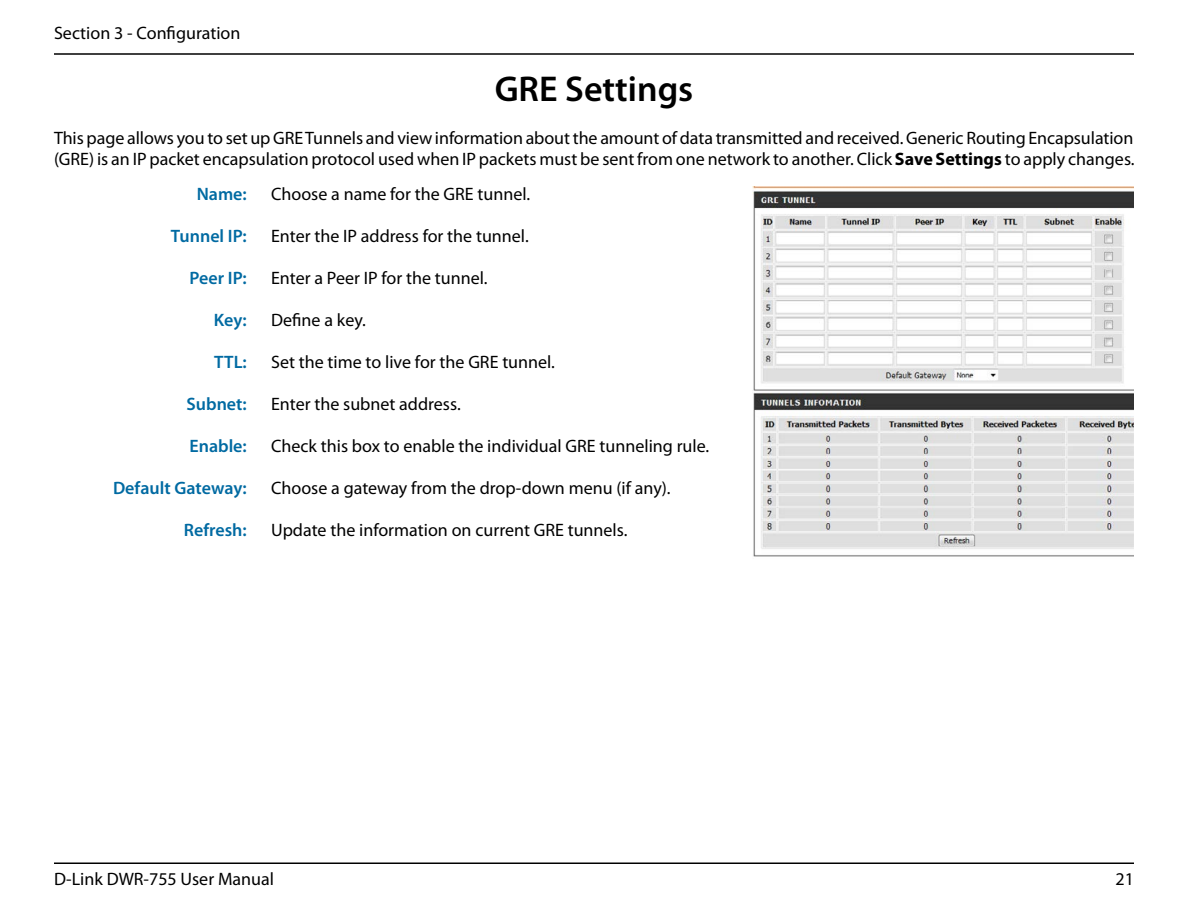
<style>
.page{position:relative;width:1188px;height:918px;background:#fff}
.page>*{position:absolute;margin:0;border:0;box-sizing:border-box;transform-origin:0 0}
.t1{font:600 36px "Myriad Pro";color:#000}
.t2{font:18px/21px "Myriad Pro";color:#000}
.t3{font:600 18px "Myriad Pro";color:#006aa2}
.s1{font-weight:700}
</style>
<div class="page">
<hr style="left:54px;top:53px;width:1080px;height:2px;background:#000">
<hr style="left:54px;top:862px;width:1080px;height:2px;background:#000">
<img style="left:753px;top:187px;width:381px;height:370px">
<p class="t2" style="left:54px;top:22px;width:188px">Section 3 - Configuration</p>
<h1 class="t1" style="left:495px;top:66px;width:200px">GRE Settings</h1>
<p class="t2" style="left:54px;top:127px;width:1082px">This page allows you to set up GRE Tunnels and view information about the amount of data transmitted and received. Generic Routing Encapsulation (GRE) is an IP packet encapsulation protocol used when IP packets must be sent from one network to another. Click <span class="s1">Save Settings</span> to apply changes.</p>
<p class="t2" style="left:271px;top:184px;width:261px">Choose a name for the GRE tunnel.</p>
<p class="t2" style="left:271px;top:226px;width:259px">Enter the IP address for the tunnel.</p>
<p class="t2" style="left:271px;top:268px;width:218px">Enter a Peer IP for the tunnel.</p>
<p class="t2" style="left:271px;top:310px;width:96px">Define a key.</p>
<p class="t2" style="left:271px;top:352px;width:285px">Set the time to live for the GRE tunnel.</p>
<p class="t2" style="left:271px;top:394px;width:191px">Enter the subnet address.</p>
<p class="t2" style="left:271px;top:436px;width:440px">Check this box to enable the individual GRE tunneling rule.</p>
<p class="t2" style="left:271px;top:478px;width:401px">Choose a gateway from the drop-down menu (if any).</p>
<p class="t2" style="left:271px;top:520px;width:358px">Update the information on current GRE tunnels.</p>
<p class="t3" style="left:197px;top:183px;width:52px">Name:</p>
<p class="t3" style="left:171px;top:225px;width:77px">Tunnel IP:</p>
<p class="t3" style="left:190px;top:267px;width:59px">Peer IP:</p>
<p class="t3" style="left:214px;top:309px;width:35px">Key:</p>
<p class="t3" style="left:214px;top:351px;width:34px">TTL:</p>
<p class="t3" style="left:187px;top:393px;width:62px">Subnet:</p>
<p class="t3" style="left:189px;top:435px;width:59px">Enable:</p>
<p class="t3" style="left:113px;top:477px;width:135px">Default Gateway:</p>
<p class="t3" style="left:184px;top:519px;width:64px">Refresh:</p>
<p class="t2" style="left:54px;top:868px;width:222px">D-Link DWR-755 User Manual</p>
<p class="t2" style="left:1116px;top:868px;width:20px">21</p>
</div>
